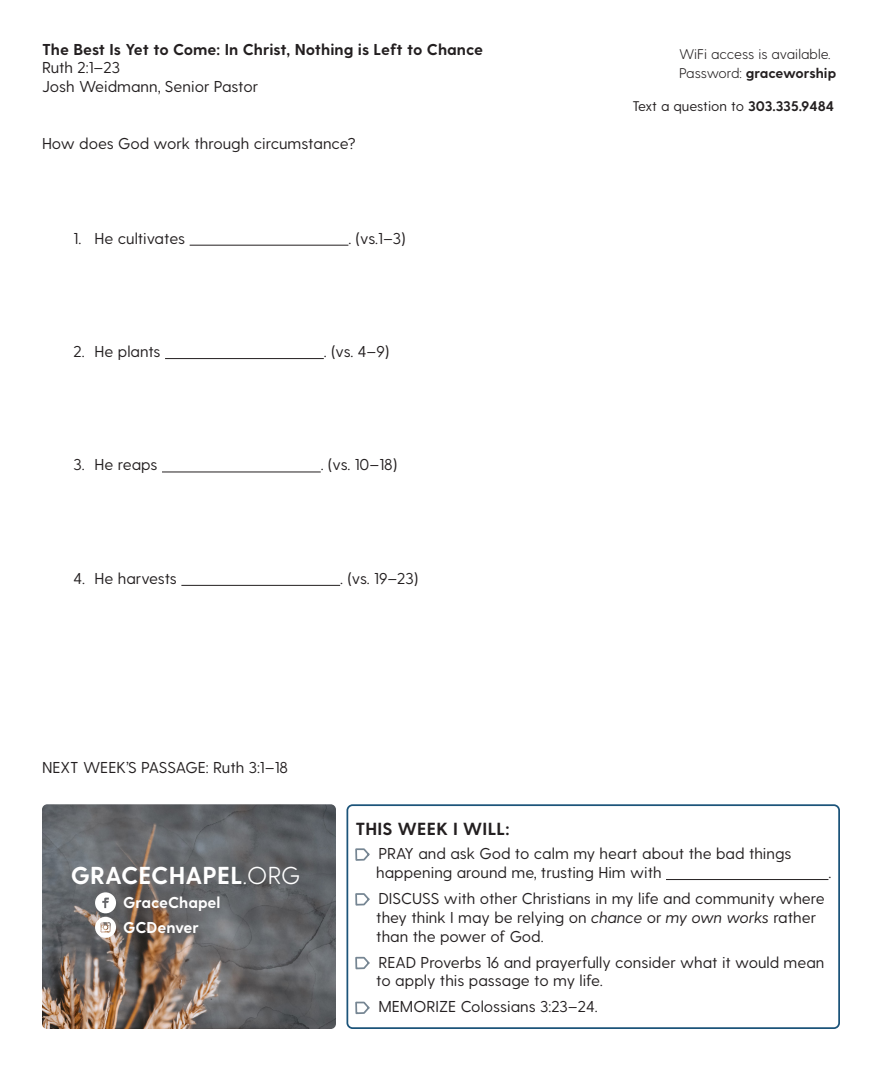
<style>
.page{position:relative;width:882px;height:1071px;background:#fff}
.page>*{position:absolute;margin:0;border:0;box-sizing:border-box;transform-origin:0 0}
.t1{font:700 24.5px "Greycliff CF";letter-spacing:.005em;color:#fff}
.t2{font:700 17.5px "Greycliff CF";letter-spacing:.01em;color:#231f20}
.t3{font:15.75px/18.9px "Greycliff CF";color:#231f20}
.t4{font:700 15.75px "Greycliff CF";color:#231f20}
.t5{font:700 15.75px "Greycliff CF";color:#fff}
.NOTES____heading{font:14px "Greycliff CF";letter-spacing:-.01em;color:#231f20}
.t6{font:300 14px "Greycliff CF";color:#231f20}
.t7{font:700 14px "Greycliff CF";color:#231f20}
.s1{font-weight:300}
.s2{font-weight:700}
.s3{font-style:italic}
</style>
<div class="page">
<hr style="left:190px;top:245px;width:158px;height:1px;background:#231f20">
<hr style="left:165px;top:358px;width:159px;height:1px;background:#231f20">
<hr style="left:162px;top:472px;width:159px;height:1px;background:#231f20">
<hr style="left:181px;top:585px;width:159px;height:1px;background:#231f20">
<img style="left:42px;top:804px;width:294px;height:225px">
<hr style="left:666px;top:879px;width:162px;height:1px;background:#231f20">
<svg style="left:355px;top:848px;width:15px;height:13px"></svg>
<svg style="left:355px;top:893px;width:15px;height:13px"></svg>
<svg style="left:355px;top:956px;width:15px;height:14px"></svg>
<svg style="left:355px;top:1001px;width:15px;height:14px"></svg>
<div style="left:346px;top:804px;width:494px;height:225px;border:2px solid #1c547a;border-radius:5px"></div>
<svg style="left:95px;top:892px;width:21px;height:46px"></svg>
<p class="t4" style="left:42px;top:40px;width:443px">The Best Is Yet to Come: In Christ, Nothing is Left to Chance</p>
<p class="t3" style="left:42px;top:59px;width:80px">Ruth 2:1–23</p>
<p class="t3" style="left:42px;top:78px;width:218px">Josh Weidmann, Senior Pastor</p>
<p class="t3" style="left:42px;top:134px;width:315px">How does God work through circumstance?</p>
<p class="t3" style="left:74px;top:229px;width:113px">1. He cultivates</p>
<p class="t3" style="left:348px;top:229px;width:59px">. (vs.1–3)</p>
<p class="t3" style="left:74px;top:342px;width:89px">2. He plants</p>
<p class="t3" style="left:324px;top:342px;width:67px">. (vs. 4–9)</p>
<p class="t3" style="left:74px;top:456px;width:86px">3. He reaps</p>
<p class="t3" style="left:321px;top:456px;width:78px">. (vs. 10–18)</p>
<p class="t3" style="left:74px;top:569px;width:105px">4. He harvests</p>
<p class="t3" style="left:340px;top:569px;width:80px">. (vs. 19–23)</p>
<p class="t3" style="left:42px;top:758px;width:248px">NEXT WEEK’S PASSAGE: Ruth 3:1–18</p>
<p class="t6" style="left:679px;top:46px;width:153px">WiFi access is available.</p>
<p class="t7" style="left:679px;top:65px;width:159px"><span class="s1">Password:</span> graceworship</p>
<p class="NOTES____heading" style="left:632px;top:98px;width:203px">Text a question to <span class="s2">303.335.9484</span></p>
<p class="t1" style="left:71px;top:860px;width:231px">GRACECHAPEL<span class="s1">.ORG</span></p>
<p class="t5" style="left:123px;top:893px;width:99px">GraceChapel</p>
<p class="t5" style="left:123px;top:918px;width:77px">GCDenver</p>
<p class="t2" style="left:355px;top:818px;width:156px">THIS WEEK I WILL:</p>
<p class="t3" style="left:376px;top:844px;width:417px">PRAY and ask God to calm my heart about the bad things happening around me, trusting Him with</p>
<p class="t3" style="left:828px;top:863px;width:4px">.</p>
<p class="t3" style="left:376px;top:889px;width:450px">DISCUSS with other Christians in my life and community where they think I may be relying on <span class="s3">chance</span> or <span class="s3">my own works</span> rather than the power of God.</p>
<p class="t3" style="left:376px;top:953px;width:450px">READ Proverbs 16 and prayerfully consider what it would mean to apply this passage to my life<span class="s3">.</span></p>
<p class="t3" style="left:378px;top:998px;width:221px">MEMORIZE Colossians 3:23–24.</p>
</div>
